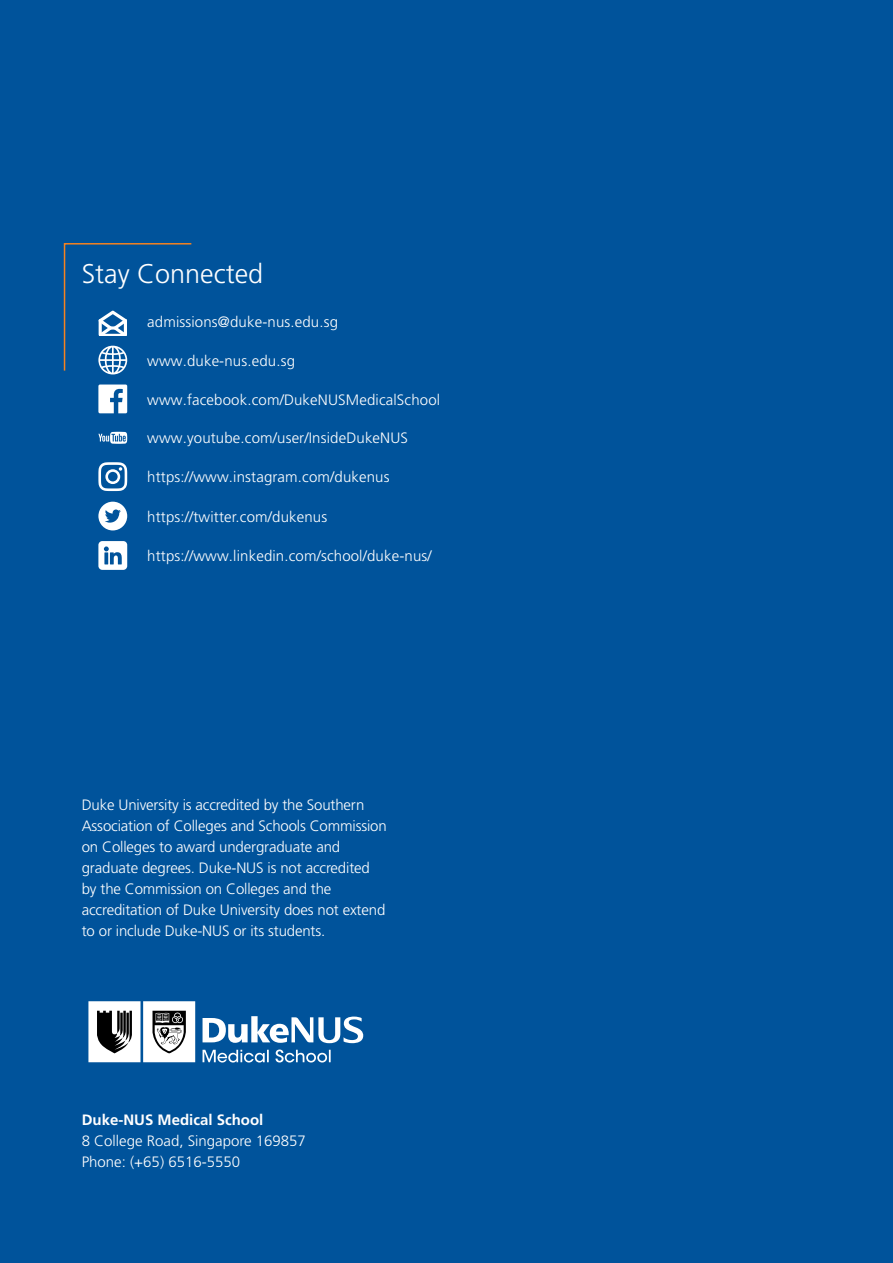
<style>
.page{position:relative;width:893px;height:1263px;background:#00539b}
.page>*{position:absolute;margin:0;border:0;box-sizing:border-box;transform-origin:0 0}
.t1{font:300 27px "Frutiger LT Pro";color:#fff}
.t2{font:300 15px/21px "Frutiger LT Pro";letter-spacing:-.01em;color:#fff}
.t3{font:300 15px "Frutiger LT Pro";letter-spacing:.01em;color:#fff}
.t4{font:700 15px "Frutiger LT Pro";color:#fff}
</style>
<div class="page">
<svg style="left:98px;top:384px;width:29px;height:29px"></svg>
<svg style="left:98px;top:432px;width:29px;height:12px"></svg>
<svg style="left:98px;top:462px;width:29px;height:29px"></svg>
<svg style="left:98px;top:502px;width:29px;height:28px"></svg>
<svg style="left:63px;top:243px;width:129px;height:131px"></svg>
<svg style="left:98px;top:541px;width:29px;height:29px"></svg>
<svg style="left:88px;top:1001px;width:276px;height:61px"></svg>
<h1 class="t1" style="left:82px;top:258px;width:183px">Stay Connected</h1>
<p class="t3" style="left:147px;top:313px;width:192px">admissions@duke-nus.edu.sg</p>
<p class="t3" style="left:147px;top:352px;width:149px">www.duke-nus.edu.sg</p>
<p class="t3" style="left:147px;top:391px;width:294px">www.facebook.com/DukeNUSMedicalSchool</p>
<p class="t3" style="left:147px;top:429px;width:262px">www.youtube.com/user/InsideDukeNUS</p>
<p class="t3" style="left:147px;top:468px;width:244px">https://www.instagram.com/dukenus</p>
<p class="t3" style="left:147px;top:508px;width:182px">https://twitter.com/dukenus</p>
<p class="t3" style="left:147px;top:547px;width:286px">https://www.linkedin.com/school/duke-nus/</p>
<p class="t2" style="left:82px;top:794px;width:306px">Duke University is accredited by the Southern Association of Colleges and Schools Commission on Colleges to award undergraduate and graduate degrees. Duke-NUS is not accredited by the Commission on Colleges and the accreditation of Duke University does not extend to or include Duke-NUS or its students.</p>
<p class="t4" style="left:82px;top:1111px;width:183px">Duke-NUS Medical School</p>
<p class="t2" style="left:82px;top:1130px;width:226px">8 College Road, Singapore 169857<br>Phone: (+65) 6516-5550</p>
</div>
